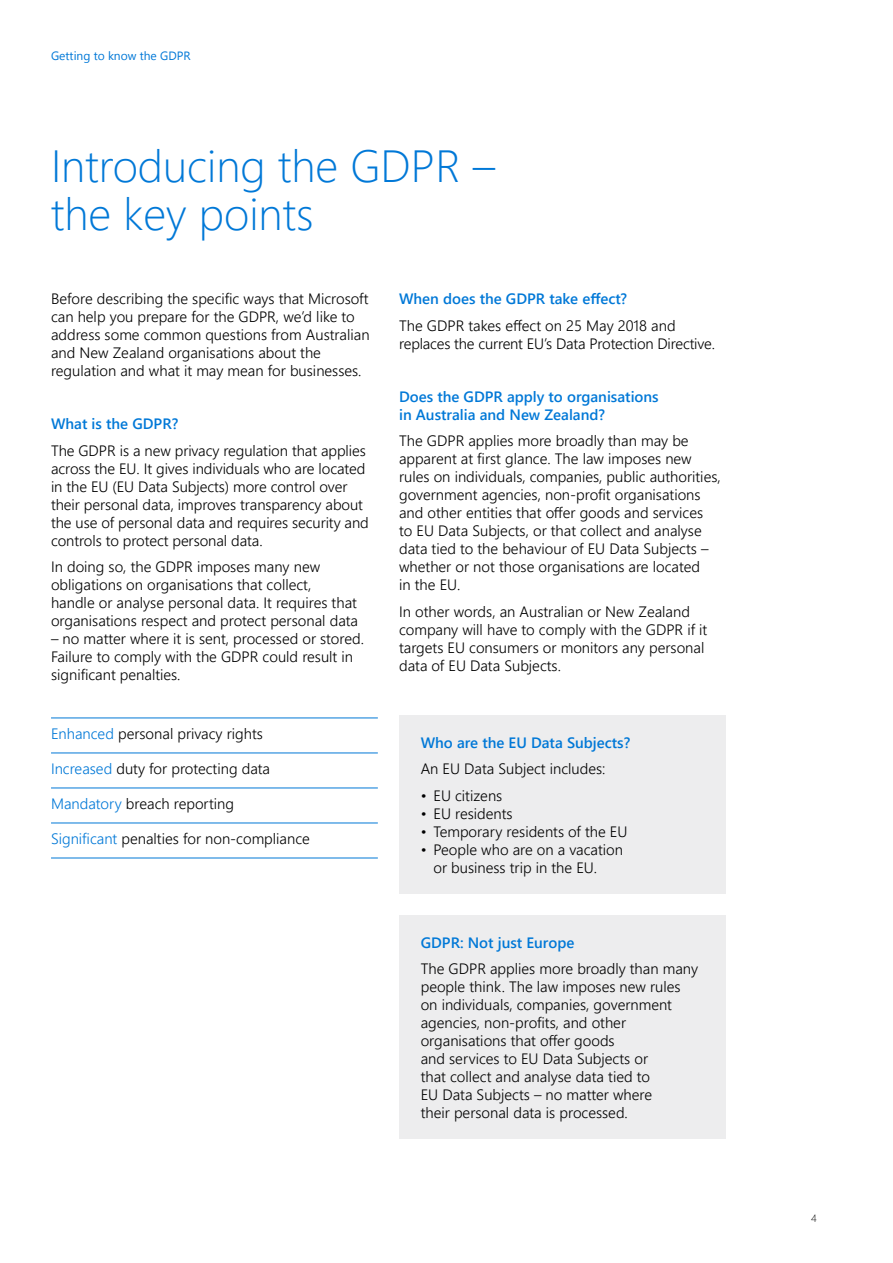
<style>
.page{position:relative;width:893px;height:1263px;background:#fff}
.page>*{position:absolute;margin:0;border:0;box-sizing:border-box;transform-origin:0 0}
.t1{font:300 45px/48px "Segoe UI";color:#0078d7}
.t2{font:300 15px/18px "Segoe UI";color:#000}
.t3{font:600 15px/18px "Segoe UI";color:#0078d7}
.t4{font:12px "Segoe UI";color:#0078d7}
.t5{font:300 10.5px "Segoe UI";color:#000}
.s1{color:#0078d7}
</style>
<div class="page">
<hr style="left:51px;top:718px;width:327px;height:1px;background:#0078d7">
<hr style="left:51px;top:753px;width:327px;height:1px;background:#0078d7">
<hr style="left:51px;top:788px;width:327px;height:1px;background:#0078d7">
<hr style="left:51px;top:823px;width:327px;height:1px;background:#0078d7">
<hr style="left:51px;top:858px;width:327px;height:1px;background:#0078d7">
<div style="left:399px;top:716px;width:327px;height:178px;background:#ededee"></div>
<div style="left:399px;top:915px;width:327px;height:224px;background:#ededee"></div>
<p class="t4" style="left:51px;top:46px;width:141px">Getting to know the GDPR</p>
<h1 class="t1" style="left:51px;top:140px;width:446px">Introducing the GDPR – the key points</h1>
<p class="t2" style="left:51px;top:289px;width:320px">Before describing the specific ways that Microsoft can help you prepare for the GDPR, we’d like to address some common questions from Australian and New Zealand organisations about the regulation and what it may mean for businesses.</p>
<p class="t3" style="left:51px;top:414px;width:129px">What is the GDPR?</p>
<p class="t2" style="left:51px;top:441px;width:319px">The GDPR is a new privacy regulation that applies across the EU. It gives individuals who are located in the EU (EU Data Subjects) more control over their personal data, improves transparency about the use of personal data and requires security and controls to protect personal data.</p>
<p class="t2" style="left:51px;top:557px;width:309px">In doing so, the GDPR imposes many new obligations on organisations that collect, handle or analyse personal data. It requires that organisations respect and protect personal data</p>
<p class="t2" style="left:51px;top:629px;width:315px">– no matter where it is sent, processed or stored.<br>Failure to comply with the GDPR could result in significant penalties.</p>
<p class="t2" style="left:51px;top:724px;width:213px"><span class="s1">Enhanced</span> personal privacy rights</p>
<p class="t2" style="left:51px;top:759px;width:221px"><span class="s1">Increased</span> duty for protecting data</p>
<p class="t2" style="left:51px;top:794px;width:185px"><span class="s1">Mandatory</span> breach reporting</p>
<p class="t2" style="left:51px;top:829px;width:260px"><span class="s1">Significant</span> penalties for non-compliance</p>
<p class="t3" style="left:399px;top:289px;width:229px">When does the GDPR take effect?</p>
<p class="t2" style="left:399px;top:316px;width:317px">The GDPR takes effect on 25 May 2018 and replaces the current EU’s Data Protection Directive.</p>
<p class="t3" style="left:399px;top:387px;width:261px">Does the GDPR apply to organisations in Australia and New Zealand?</p>
<p class="t2" style="left:399px;top:431px;width:323px">The GDPR applies more broadly than may be apparent at first glance. The law imposes new rules on individuals, companies, public authorities, government agencies, non-profit organisations and other entities that offer goods and services<br>to EU Data Subjects, or that collect and analyse data tied to the behaviour of EU Data Subjects – whether or not those organisations are located<br>in the EU.</p>
<p class="t2" style="left:399px;top:602px;width:310px">In other words, an Australian or New Zealand company will have to comply with the GDPR if it targets EU consumers or monitors any personal data of EU Data Subjects.</p>
<p class="t3" style="left:421px;top:733px;width:211px">Who are the EU Data Subjects?</p>
<p class="t2" style="left:421px;top:759px;width:186px">An EU Data Subject includes:</p>
<p class="t2" style="left:421px;top:786px;width:83px">• EU citizens</p>
<p class="t2" style="left:421px;top:804px;width:93px">• EU residents</p>
<p class="t2" style="left:421px;top:822px;width:208px">• Temporary residents of the EU</p>
<p class="t2" style="left:433px;top:840px;width:191px;text-indent:-13px">• People who are on a vacation or business trip in the EU.</p>
<p class="t3" style="left:421px;top:933px;width:155px">GDPR: Not just Europe</p>
<p class="t2" style="left:421px;top:959px;width:279px">The GDPR applies more broadly than many people think. The law imposes new rules on individuals, companies, government agencies, non-profits, and other organisations that offer goods<br>and services to EU Data Subjects or<br>that collect and analyse data tied to<br>EU Data Subjects – no matter where<br>their personal data is processed.</p>
<p class="t5" style="left:811px;top:1211px;width:7px">4</p>
</div>
